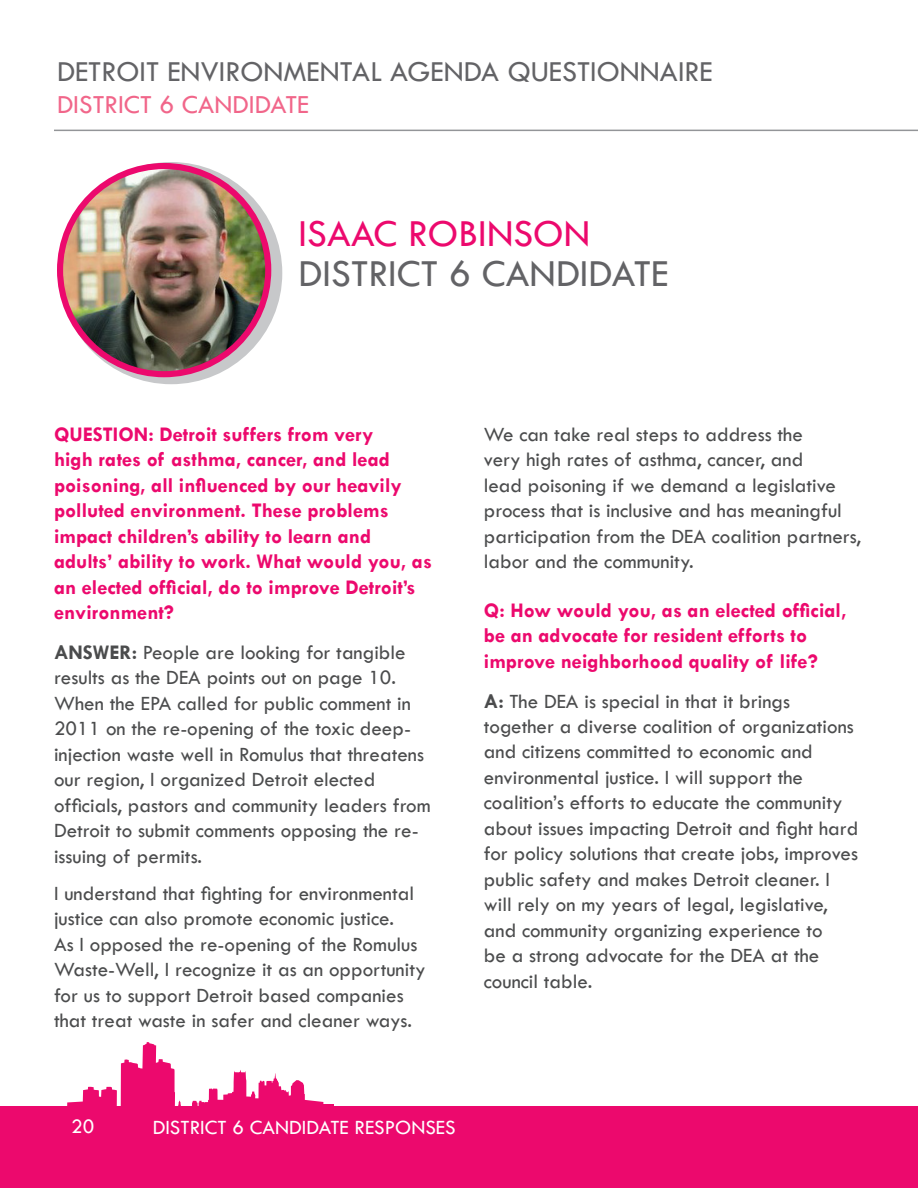
<style>
.page{position:relative;width:918px;height:1188px;background:#fff}
.page>*{position:absolute;margin:0;border:0;box-sizing:border-box;transform-origin:0 0}
.t1{font:39.6px "Tw Cen";color:#636366}
.t2{font:39.6px "Tw Cen";color:#ec096d}
.t3{font:30px "Tw Cen";color:#636366}
.t4{font:27px "Tw Cen";color:#f1668a}
.t5{font:21px/25.5px "Tw Cen";color:#4b4c4d}
.t6{font:700 21px/25.5px "Tw Cen";color:#ec096d}
.t7{font:21px "Tw Cen";color:#fff}
.t8{font:700 21px "Tw Cen";color:#4b4c4d}
.s1{font-weight:700}
</style>
<div class="page">
<svg style="left:67px;top:1042px;width:256px;height:64px"></svg>
<div style="left:309px;top:1105px;width:25px;height:8px;background:#ec096d"></div>
<div style="left:0;top:1106px;width:918px;height:82px;background:#ec096d"></div>
<hr style="left:54px;top:130px;width:864px;height:1px;background:#939598">
<svg style="left:60px;top:162px;width:222px;height:222px;background:#d09bb4"></svg>
<img style="left:60px;top:166px;width:208px;height:208px;border-radius:104px">
<div style="left:57px;top:163px;width:214px;height:214px;border:6px solid #ec096d;border-radius:50%"></div>
<h2 class="t3" style="left:57px;top:53px;width:33px">Detroit</h2>
<h2 class="t3" style="left:168px;top:53px;width:31px">Environmental</h2>
<h2 class="t3" style="left:390px;top:53px;width:37px">Agenda</h2>
<h2 class="t3" style="left:508px;top:53px;width:57px">questionnaire</h2>
<p class="t4" style="left:57px;top:88px;width:251px">DISTRICT 6 CANDIDATE</p>
<h1 class="t2" style="left:299px;top:210px;width:32px">Isaac</h1>
<h1 class="t2" style="left:408px;top:210px;width:44px">Robinson</h1>
<h1 class="t1" style="left:299px;top:250px;width:368px">DISTRICT 6 CANDIDATE</h1>
<p class="t6" style="left:54px;top:421px;width:380px;text-indent:94px">: Detroit suffers from very<br>high rates of asthma, cancer, and lead poisoning, all influenced by our heavily polluted environment. These problems impact children’s ability to learn and adults’ ability to work. What would you, as an elected official, do to improve Detroit’s environment?</p>
<p class="t8" style="left:54px;top:640px;width:14px">ANSWER</p>
<p class="t6" style="left:54px;top:421px;width:28px">QUESTION</p>
<p class="t5" style="left:54px;top:639px;width:378px;text-indent:78px"><span class="s1">:</span> People are looking for tangible results as the DEA points out on page 10.<br>When the EPA called for public comment in 2011 on the re-opening of the toxic deep&shy;injection waste well in Romulus that threatens our region, I organized Detroit elected officials, pastors and community leaders from Detroit to submit comments opposing the re&shy;issuing of permits.</p>
<p class="t5" style="left:54px;top:880px;width:373px">I understand that fighting for environmental justice can also promote economic justice.<br>As I opposed the re-opening of the Romulus Waste-Well, I recognize it as an opportunity for us to support Detroit based companies that treat waste in safer and cleaner ways.</p>
<p class="t5" style="left:484px;top:421px;width:379px">We can take real steps to address the<br>very high rates of asthma, cancer, and<br>lead poisoning if we demand a legislative process that is inclusive and has meaningful participation from the DEA coalition partners, labor and the community.</p>
<p class="t6" style="left:484px;top:597px;width:364px">Q: How would you, as an elected official, be an advocate for resident efforts to improve neighborhood quality of life?</p>
<p class="t5" style="left:484px;top:688px;width:376px"><span class="s1">A:</span> The DEA is special in that it brings together a diverse coalition of organizations and citizens committed to economic and environmental justice. I will support the coalition’s efforts to educate the community about issues impacting Detroit and fight hard for policy solutions that create jobs, improves public safety and makes Detroit cleaner. I will rely on my years of legal, legislative, and community organizing experience to<br>be a strong advocate for the DEA at the council table.</p>
<p class="t7" style="left:71px;top:1114px;width:25px">20</p>
<p class="t7" style="left:153px;top:1115px;width:304px">DISTRICT 6 CANDIDATE RESPONSES</p>
</div>
